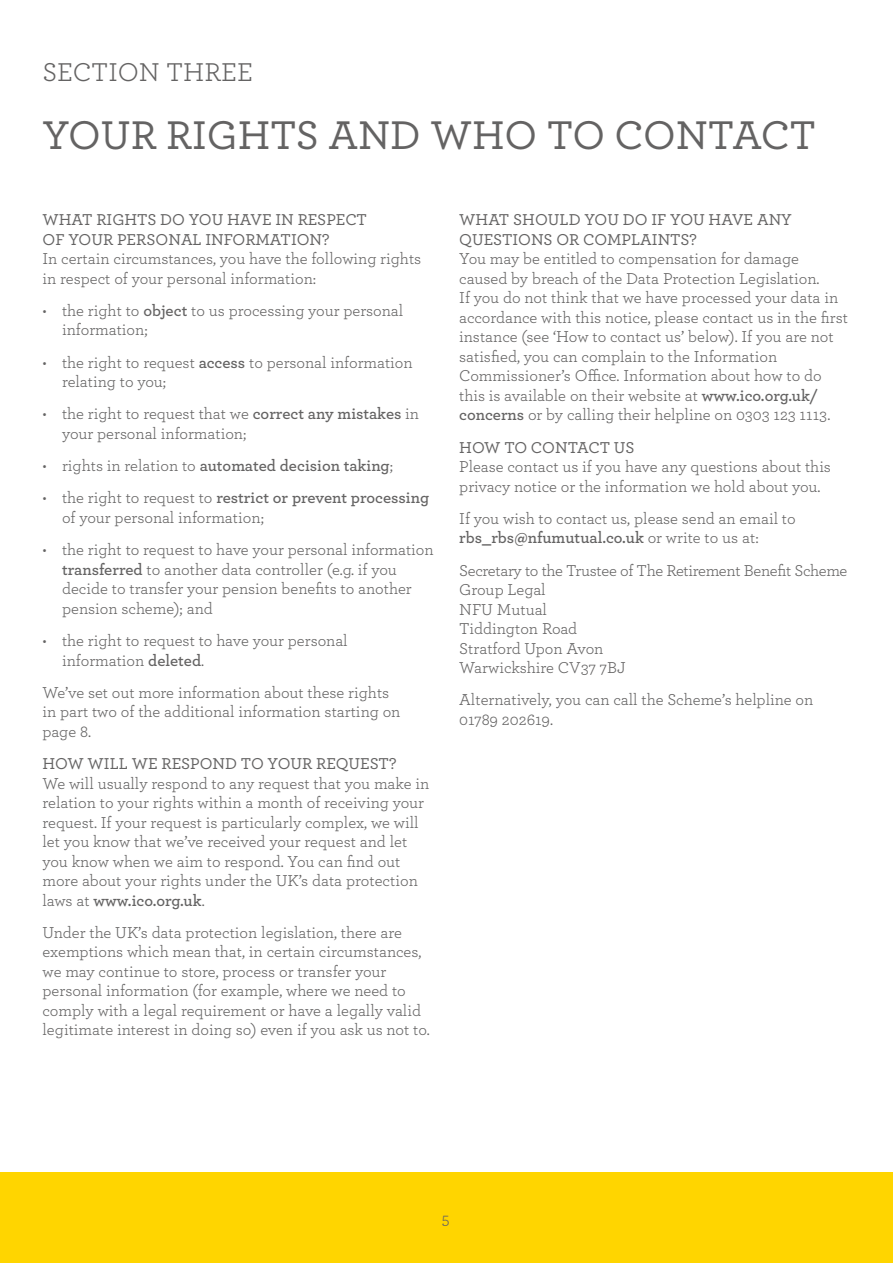
<style>
.page{position:relative;width:893px;height:1263px;background:#fff}
.page>*{position:absolute;margin:0;border:0;box-sizing:border-box;transform-origin:0 0}
.t1{font:500 42px "Archer";color:#646363}
.t2{font:27px "Archer";color:#646363}
.t3{font:16.5px/19.5px "Archer";color:#646363}
.t4{font:500 16.5px/19.5px "Archer";color:#646363}
.t5{font:600 16.5px "Archer";color:#646363}
.t6{font:500 16.5px "Archer";letter-spacing:-.02em;color:#646363}
.s1{font-weight:600}
.s2{font-weight:400}
</style>
<div class="page">
<div style="left:0;top:1173px;width:893px;height:90px;background:#ffd500"></div>
<h2 class="t2" style="left:43px;top:54px;width:212px">SECTION THREE</h2>
<h1 class="t1" style="left:43px;top:104px;width:775px">YOUR RIGHTS AND WHO TO CONTACT</h1>
<p class="t4" style="left:43px;top:209px;width:326px">WHAT RIGHTS DO YOU HAVE IN RESPECT<br>OF YOUR PERSONAL INFORMATION?</p>
<p class="t3" style="left:43px;top:248px;width:380px">In certain circumstances, you have the following rights in respect of your personal information:</p>
<p class="t3" style="left:62px;top:300px;width:343px;text-indent:-20px">• the right to <span class="s1">object</span> to us processing your personal information;</p>
<p class="t3" style="left:62px;top:352px;width:352px;text-indent:-20px">• the right to request <span class="s1">access</span> to personal information relating to you;</p>
<p class="t3" style="left:62px;top:403px;width:359px;text-indent:-20px">• the right to request that we <span class="s1">correct any mistakes</span> in your personal information;</p>
<p class="t5" style="left:43px;top:453px;width:352px"><span class="s2">• rights in relation to</span> automated decision taking<span class="s2">;</span></p>
<p class="t3" style="left:62px;top:487px;width:369px;text-indent:-20px">• the right to request to <span class="s1">restrict or prevent processing </span>of your personal information;</p>
<p class="t3" style="left:62px;top:539px;width:373px;text-indent:-20px">• the right to request to have your personal information <span class="s1">transferred</span> to another data controller (e.g. if you decide to transfer your pension benefits to another pension scheme); and</p>
<p class="t3" style="left:62px;top:630px;width:287px;text-indent:-20px">• the right to request to have your personal information <span class="s1">deleted</span>.</p>
<p class="t3" style="left:43px;top:682px;width:359px">We’ve set out more information about these rights in part two of the additional information starting on page 8.</p>
<p class="t4" style="left:43px;top:753px;width:355px">HOW WILL WE RESPOND TO YOUR REQUEST?</p>
<p class="t3" style="left:43px;top:772px;width:388px">We will usually respond to any request that you make in relation to your rights within a month of receiving your request. If your request is particularly complex, we will let you know that we’ve received your request and let you know when we aim to respond. You can find out more about your rights under the UK’s data protection laws at <span class="s1">www.ico.org.uk</span>.</p>
<p class="t3" style="left:43px;top:922px;width:389px">Under the UK’s data protection legislation, there are exemptions which mean that, in certain circumstances, we may continue to store, process or transfer your personal information (for example, where we need to comply with a legal requirement or have a legally valid legitimate interest in doing so) even if you ask us not to.</p>
<p class="t4" style="left:459px;top:209px;width:334px">WHAT SHOULD YOU DO IF YOU HAVE ANY<br>QUESTIONS OR COMPLAINTS?</p>
<p class="t3" style="left:459px;top:248px;width:390px">You may be entitled to compensation for damage caused by breach of the Data Protection Legislation.<br>If you do not think that we have processed your data in accordance with this notice, please contact us in the first instance (see ‘How to contact us’ below). If you are not satisfied, you can complain to the Information Commissioner’s Office. Information about how to do this is available on their website at <span class="s1">www.ico.org.uk/ concerns</span> or by calling their helpline on 0303 123 1113.</p>
<p class="t6" style="left:459px;top:435px;width:177px">HOW TO CONTACT US</p>
<p class="t3" style="left:459px;top:456px;width:373px">Please contact us if you have any questions about this privacy notice or the information we hold about you.</p>
<p class="t3" style="left:459px;top:508px;width:338px">If you wish to contact us, please send an email to <span class="s1">rbs_rbs@nfumutual.co.uk</span> or write to us at:</p>
<p class="t3" style="left:459px;top:559px;width:390px">Secretary to the Trustee of The Retirement Benefit Scheme<br>Group Legal<br>NFU Mutual<br>Tiddington Road<br>Stratford Upon Avon<br>Warwickshire CV37 7BJ</p>
<p class="t3" style="left:459px;top:689px;width:356px">Alternatively, you can call the Scheme’s helpline on<br>01789 202619.</p>
<p class="t3" style="left:442px;top:1208px;width:9px">5</p>
</div>
